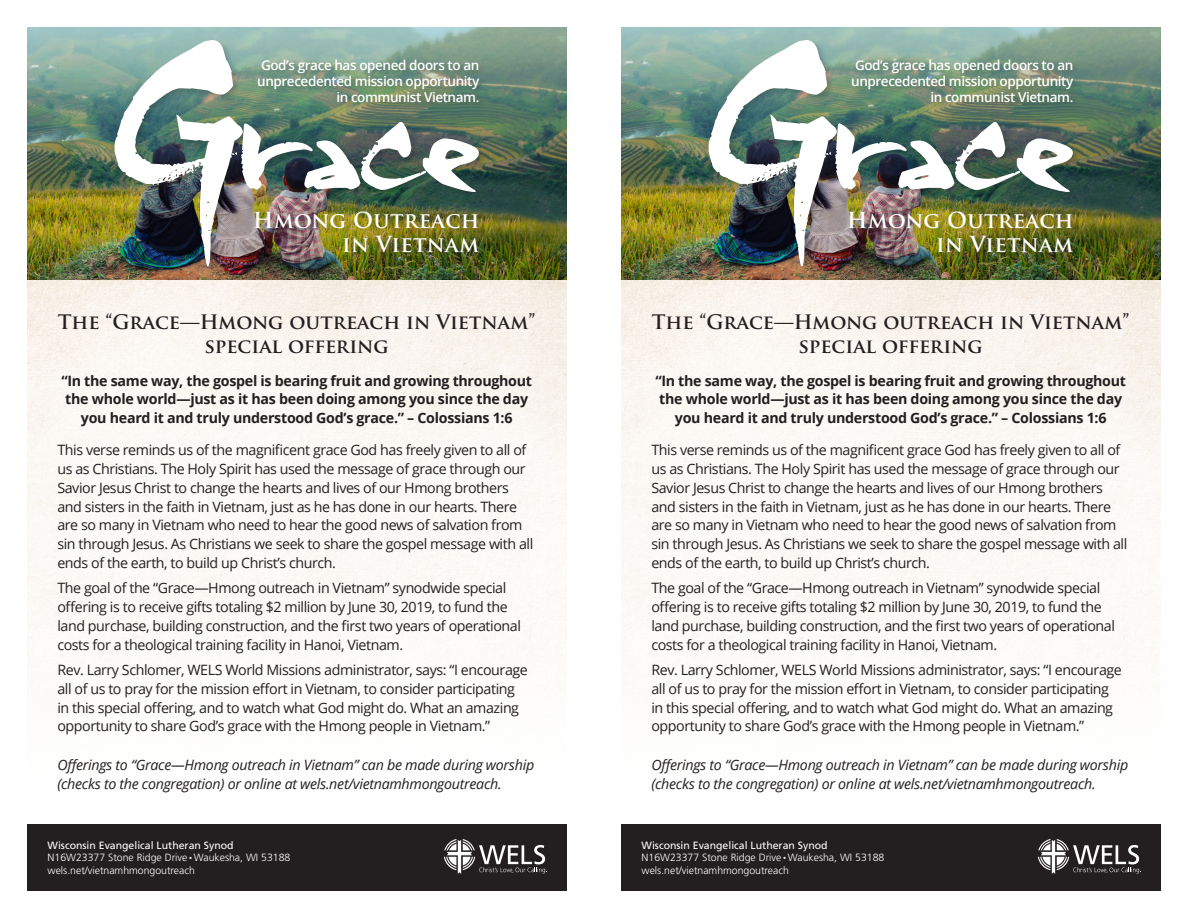
<style>
.page{position:relative;width:1188px;height:918px;background:#fff}
.page>*{position:absolute;margin:0;border:0;box-sizing:border-box;transform-origin:0 0}
.t1{font:700 21.6px/24px "Trajan Pro";letter-spacing:.01em;color:#fff;text-align:right}
.t2{font:700 19.5px/24px "Trajan Pro";color:#231f20;text-align:center}
.t3{font:14.25px/18.8px "Open Sans";letter-spacing:-.03em;color:#231f20}
.t4{font:700 14.25px/18.8px "Open Sans";letter-spacing:-.02em;color:#231f20;text-align:center}
.t5{font:italic 14.25px/18.8px "Open Sans";letter-spacing:-.02em;color:#231f20}
.t6{font:600 13.5px/16px "Open Sans";letter-spacing:-.03em;color:#fff;text-align:right}
.t7{font:300 10.5px "Frutiger LT Std";color:#fff}
.t8{font:10.5px "Frutiger LT Std";color:#fff}
.s1{font-size:6px}
</style>
<div class="page">
<img style="left:27px;top:27px;width:540px;height:660px">
<img style="left:621px;top:27px;width:540px;height:673px">
<div style="left:27px;top:824px;width:540px;height:67px;background:#231f20"></div>
<div style="left:621px;top:824px;width:540px;height:67px;background:#231f20"></div>
<svg style="left:444px;top:839px;width:103px;height:35px"></svg>
<svg style="left:1038px;top:839px;width:103px;height:35px"></svg>
<div style="left:113px;top:38px;width:374px;height:236px;background:#231f20;opacity:.25"></div>
<img style="left:115px;top:40px;width:364px;height:227px">
<div style="left:707px;top:38px;width:374px;height:236px;background:#231f20;opacity:.25"></div>
<img style="left:709px;top:40px;width:364px;height:227px">
<div style="left:253px;top:210px;width:234px;height:50px;background:#231f20;opacity:.28"></div>
<div style="left:848px;top:209px;width:233px;height:51px;background:#231f20;opacity:.28"></div>
<div style="left:257px;top:58px;width:230px;height:52px;background:#231f20;opacity:.28"></div>
<div style="left:850px;top:57px;width:231px;height:53px;background:#231f20;opacity:.28"></div>
<p class="t6" style="left:257px;top:56px;width:224px">God’s grace has opened doors to an unprecedented mission opportunity in communist Vietnam.</p>
<p class="t6" style="left:851px;top:56px;width:224px">God’s grace has opened doors to an unprecedented mission opportunity in communist Vietnam.</p>
<p class="t1" style="left:253px;top:208px;width:228px">Hmong Outreach in Vietnam</p>
<p class="t1" style="left:847px;top:208px;width:228px">Hmong Outreach in Vietnam</p>
<p class="t2" style="left:58px;top:311px;width:479px">The “Grace—Hmong outreach in Vietnam” special offering</p>
<p class="t4" style="left:61px;top:371px;width:472px">“In the same way, the gospel is bearing fruit and growing throughout the whole world—just as it has been doing among you since the day you heard it and truly understood God’s grace.” – Colossians 1:6</p>
<p class="t3" style="left:57px;top:440px;width:477px">This verse reminds us of the magnificent grace God has freely given to all of us as Christians. The Holy Spirit has used the message of grace through our Savior Jesus Christ to change the hearts and lives of our Hmong brothers and sisters in the faith in Vietnam, just as he has done in our hearts. There are so many in Vietnam who need to hear the good news of salvation from sin through Jesus. As Christians we seek to share the gospel message with all ends of the earth, to build up Christ’s church.</p>
<p class="t3" style="left:57px;top:578px;width:465px">The goal of the “Grace—Hmong outreach in Vietnam” synodwide special offering is to receive gifts totaling $2 million by June 30, 2019, to fund the land purchase, building construction, and the first two years of operational costs for a theological training facility in Hanoi, Vietnam.</p>
<p class="t3" style="left:57px;top:660px;width:472px">Rev. Larry Schlomer, WELS World Missions administrator, says: “I encourage all of us to pray for the mission effort in Vietnam, to consider participating in this special offering, and to watch what God might do. What an amazing opportunity to share God’s grace with the Hmong people in Vietnam.”</p>
<p class="t5" style="left:57px;top:755px;width:478px">Offerings to “Grace—Hmong outreach in Vietnam” can be made during worship (checks to the congregation) or online at wels.net/vietnamhmongoutreach.</p>
<p class="t8" style="left:48px;top:839px;width:188px">Wisconsin Evangelical Lutheran Synod</p>
<p class="t7" style="left:48px;top:852px;width:244px">N16W23377 Stone Ridge Drive <span class="s1">•</span> Waukesha, WI 53188</p>
<p class="t7" style="left:48px;top:864px;width:149px">wels.net/vietnamhmongoutreach</p>
<p class="t2" style="left:652px;top:311px;width:479px">The “Grace—Hmong outreach in Vietnam” special offering</p>
<p class="t4" style="left:655px;top:371px;width:472px">“In the same way, the gospel is bearing fruit and growing throughout the whole world—just as it has been doing among you since the day you heard it and truly understood God’s grace.” – Colossians 1:6</p>
<p class="t3" style="left:651px;top:440px;width:477px">This verse reminds us of the magnificent grace God has freely given to all of us as Christians. The Holy Spirit has used the message of grace through our Savior Jesus Christ to change the hearts and lives of our Hmong brothers and sisters in the faith in Vietnam, just as he has done in our hearts. There are so many in Vietnam who need to hear the good news of salvation from sin through Jesus. As Christians we seek to share the gospel message with all ends of the earth, to build up Christ’s church.</p>
<p class="t3" style="left:651px;top:578px;width:465px">The goal of the “Grace—Hmong outreach in Vietnam” synodwide special offering is to receive gifts totaling $2 million by June 30, 2019, to fund the land purchase, building construction, and the first two years of operational costs for a theological training facility in Hanoi, Vietnam.</p>
<p class="t3" style="left:651px;top:660px;width:472px">Rev. Larry Schlomer, WELS World Missions administrator, says: “I encourage all of us to pray for the mission effort in Vietnam, to consider participating in this special offering, and to watch what God might do. What an amazing opportunity to share God’s grace with the Hmong people in Vietnam.”</p>
<p class="t5" style="left:651px;top:755px;width:478px">Offerings to “Grace—Hmong outreach in Vietnam” can be made during worship (checks to the congregation) or online at wels.net/vietnamhmongoutreach.</p>
<p class="t8" style="left:642px;top:839px;width:188px">Wisconsin Evangelical Lutheran Synod</p>
<p class="t7" style="left:642px;top:852px;width:244px">N16W23377 Stone Ridge Drive <span class="s1">•</span> Waukesha, WI 53188</p>
<p class="t7" style="left:642px;top:864px;width:149px">wels.net/vietnamhmongoutreach</p>
</div>
